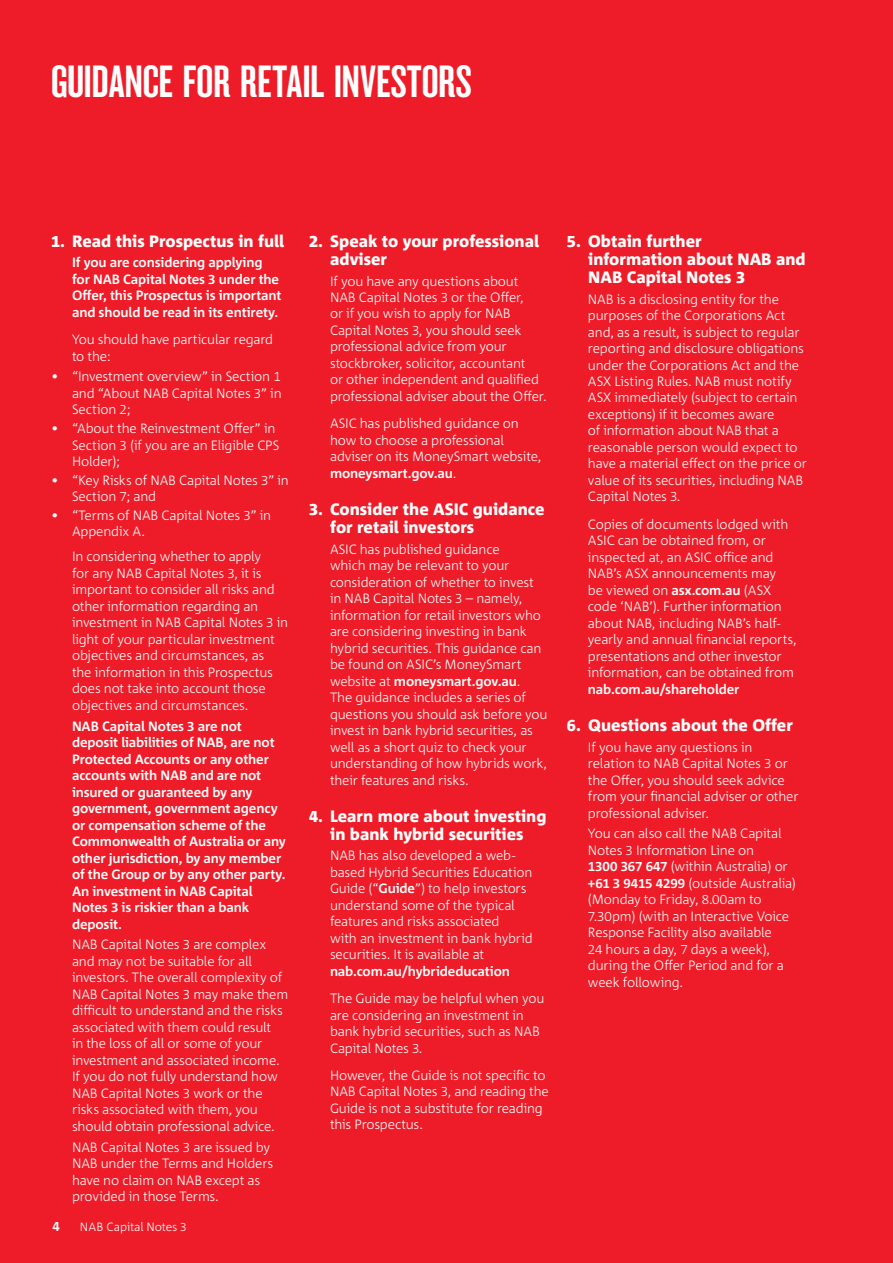
<style>
.page{position:relative;width:893px;height:1263px;background:#ee1c28}
.page>*{position:absolute;margin:0;border:0;box-sizing:border-box;transform-origin:0 0}
.t1{font:42px "NAB Impact";color:#fff}
.t2{font:800 16.5px/18px "Corpid C1";color:#fff}
.t3{font:300 13.5px/16.5px "Corpid C1";letter-spacing:-.015em;color:#fff}
.t4{font:700 13.5px/16.5px "Corpid C1";letter-spacing:-.01em;color:#fff}
.t5{font:300 12px "Corpid C1";letter-spacing:-.005em;color:#fff}
.s1{font-weight:700}
</style>
<div class="page">
<h1 class="t1" style="left:51px;top:64px;width:422px">GUIDANCE FOR RETAIL INVESTORS</h1>
<p class="t2" style="left:51px;top:231px;width:235px">1. Read this Prospectus in full</p>
<p class="t4" style="left:72px;top:254px;width:211px">If you are considering applying for NAB Capital Notes 3 under the Offer, this Prospectus is important and should be read in its entirety.</p>
<p class="t3" style="left:72px;top:331px;width:203px">You should have particular regard to the:</p>
<p class="t3" style="left:72px;top:368px;width:211px;text-align:justify;text-indent:-21px">• “Investment overview” in Section 1 and “About NAB Capital Notes 3” in Section 2;</p>
<p class="t3" style="left:72px;top:420px;width:209px;text-indent:-21px">• “About the Reinvestment Offer” in<br>Section 3 (if you are an Eligible CPS<br>Holder);</p>
<p class="t3" style="left:72px;top:471px;width:218px;text-indent:-21px">• “Key Risks of NAB Capital Notes 3” in<br>Section 7; and</p>
<p class="t3" style="left:72px;top:506px;width:201px;text-indent:-21px">• “Terms of NAB Capital Notes 3” in<br>Appendix A.</p>
<p class="t3" style="left:72px;top:548px;width:218px">In considering whether to apply<br>for any NAB Capital Notes 3, it is important to consider all risks and other information regarding an investment in NAB Capital Notes 3 in light of your particular investment objectives and circumstances, as<br>the information in this Prospectus does not take into account those objectives and circumstances.</p>
<p class="t4" style="left:72px;top:717px;width:215px">NAB Capital Notes 3 are not deposit liabilities of NAB, are not<br>Protected Accounts or any other accounts with NAB and are not insured or guaranteed by any government, government agency or compensation scheme of the<br>Commonwealth of Australia or any other jurisdiction, by any member of the Group or by any other party.<br>An investment in NAB Capital<br>Notes 3 is riskier than a bank deposit.</p>
<p class="t3" style="left:72px;top:936px;width:218px">NAB Capital Notes 3 are complex and may not be suitable for all investors. The overall complexity of NAB Capital Notes 3 may make them difficult to understand and the risks associated with them could result<br>in the loss of all or some of your investment and associated income.<br>If you do not fully understand how NAB Capital Notes 3 work or the risks associated with them, you should obtain professional advice.</p>
<p class="t3" style="left:72px;top:1138px;width:203px">NAB Capital Notes 3 are issued by<br>NAB under the Terms and Holders have no claim on NAB except as provided in those Terms.</p>
<p class="t4" style="left:52px;top:1217px;width:9px">4</p>
<p class="t5" style="left:80px;top:1219px;width:108px">NAB Capital Notes 3</p>
<p class="t2" style="left:330px;top:231px;width:210px;text-indent:-21px">2. Speak to your professional adviser</p>
<p class="t3" style="left:330px;top:272px;width:218px">If you have any questions about NAB Capital Notes 3 or the Offer,<br>or if you wish to apply for NAB Capital Notes 3, you should seek professional advice from your stockbroker, solicitor, accountant<br>or other independent and qualified professional adviser about the Offer.</p>
<p class="t3" style="left:330px;top:415px;width:213px">ASIC has published guidance on how to choose a professional adviser on its MoneySmart website, <span class="s1">moneysmart.gov.au</span>.</p>
<p class="t2" style="left:330px;top:499px;width:216px;text-indent:-21px">3. Consider the ASIC guidance for retail investors</p>
<p class="t3" style="left:330px;top:540px;width:219px">ASIC has published guidance<br>which may be relevant to your consideration of whether to invest in NAB Capital Notes 3 – namely, information for retail investors who are considering investing in bank hybrid securities. This guidance can be found on ASIC’s MoneySmart website at <span class="s1">moneysmart.gov.au</span>.<br>The guidance includes a series of questions you should ask before you invest in bank hybrid securities, as well as a short quiz to check your understanding of how hybrids work, their features and risks.</p>
<p class="t2" style="left:309px;top:806px;width:239px;text-align:center">4. Learn more about investing in bank hybrid securities</p>
<p class="t3" style="left:330px;top:847px;width:204px">NAB has also developed a web&shy;based Hybrid Securities Education<br>Guide (“<span class="s1">Guide</span>”) to help investors understand some of the typical features and risks associated<br>with an investment in bank hybrid securities. It is available at</p>
<p class="t4" style="left:330px;top:962px;width:181px">nab.com.au/hybrideducation</p>
<p class="t3" style="left:330px;top:990px;width:216px">The Guide may be helpful when you are considering an investment in bank hybrid securities, such as NAB<br>Capital Notes 3.</p>
<p class="t3" style="left:330px;top:1066px;width:220px">However, the Guide is not specific to<br>NAB Capital Notes 3, and reading the<br>Guide is not a substitute for reading this Prospectus.</p>
<p class="t2" style="left:588px;top:231px;width:219px;text-indent:-21px">5. Obtain further<br>information about NAB and<br>NAB Capital Notes 3</p>
<p class="t3" style="left:588px;top:290px;width:220px">NAB is a disclosing entity for the purposes of the Corporations Act and, as a result, is subject to regular reporting and disclosure obligations under the Corporations Act and the ASX Listing Rules. NAB must notify ASX immediately (subject to certain exceptions) if it becomes aware<br>of information about NAB that a reasonable person would expect to have a material effect on the price or value of its securities, including NAB Capital Notes 3.</p>
<p class="t3" style="left:588px;top:515px;width:210px">Copies of documents lodged with<br>ASIC can be obtained from, or inspected at, an ASIC office and<br>NAB’s ASX announcements may<br>be viewed on <span class="s1">asx.com.au</span> (ASX code ‘NAB’). Further information about NAB, including NAB’s half&shy;yearly and annual financial reports, presentations and other investor information, can be obtained from</p>
<p class="t4" style="left:588px;top:680px;width:153px">nab.com.au/shareholder</p>
<p class="t2" style="left:567px;top:715px;width:227px">6. Questions about the Offer</p>
<p class="t3" style="left:588px;top:738px;width:212px">If you have any questions in relation to NAB Capital Notes 3 or the Offer, you should seek advice from your financial adviser or other professional adviser.</p>
<p class="t3" style="left:588px;top:825px;width:209px">You can also call the NAB Capital<br>Notes 3 Information Line on<br><span class="s1">1300 367 647</span> (within Australia) or <span class="s1">+61 3 9415 4299</span> (outside Australia) (Monday to Friday, 8.00am to<br>7.30pm) (with an Interactive Voice<br>Response Facility also available<br>24 hours a day, 7 days a week), during the Offer Period and for a week following.</p>
</div>
